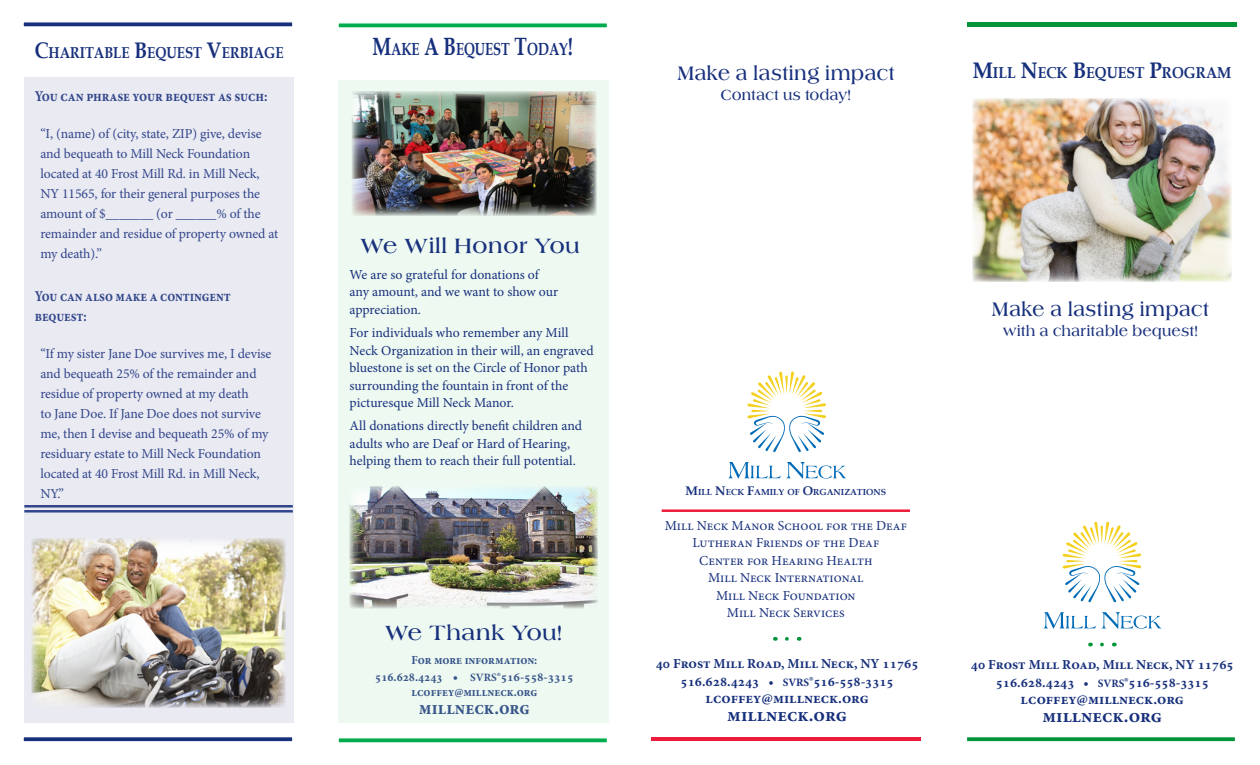
<style>
.page{position:relative;width:1260px;height:765px;background:#fff}
.page>*{position:absolute;margin:0;border:0;box-sizing:border-box;transform-origin:0 0}
.t1{font:700 21.25px "Almeria";letter-spacing:-.005em;color:#17307c}
.t2{font:700 20px "Almeria";color:#17307c;scale:.9 1}
.t3{font:700 18.75px "Minion Pro";color:#17307c}
.t4{font:700 condensed 18.75px "Minion Pro";color:#17307c}
.t5{font:700 17.5px "Book Antiqua";color:#17307c;scale:.75 1}
.t6{font:700 15.75px "Book Antiqua";color:#17307c;scale:.85 1}
.t7{font:700 15.75px "Book Antiqua";color:#17307c;scale:.9 1}
.t8{font:700 15px "Minion Pro";letter-spacing:-.005em;color:#17307c}
.t9{font:700 15px "Almeria";color:#17307c;scale:.9 1}
.t10{font:700 15px/20px "Minion Pro";letter-spacing:-.005em;color:#17307c;scale:.86 1}
.t11{font:700 15px "Minion Pro";letter-spacing:-.005em;color:#17307c;scale:.88 1}
.t12{font:13.75px/20px "Minion Pro";letter-spacing:-.005em;color:#17307c}
.t13{font:700 13.75px/17.5px "Minion Pro";color:#17307c;text-align:center}
.t14{font:700 condensed 12.5px/17.5px "Minion Pro";color:#17307c;text-align:center}
.t15{font:700 8.75px "Book Antiqua";color:#17307c}
.s1{font-size:22.5px}
.s2{font-size:25px}
.s3{font-weight:400;font-stretch:normal;font-size:13.75px}
.s4{font-stretch:normal;font-size:11.25px}
.s5{font-stretch:normal}
.s6{font-size:12.5px}
.s7{font-weight:400}
.s8{font-size:11.25px}
</style>
<div class="page">
<div style="left:338px;top:737px;width:270px;height:7px;background:#00ab4d;border:1px solid #fff"></div>
<div style="left:338px;top:22px;width:270px;height:7px;background:#00ab4d;border:1px solid #fff"></div>
<div style="left:24px;top:77px;width:270px;height:646px;background:#e9eaf2"></div>
<div style="left:338px;top:80px;width:271px;height:643px;background:#eef9f1"></div>
<hr style="left:652px;top:737px;width:269px;height:4px;background:#ed1a3b">
<hr style="left:662px;top:509px;width:248px;height:3px;background:#ed1a3b">
<svg style="left:747px;top:372px;width:79px;height:80px"></svg>
<svg style="left:728px;top:462px;width:118px;height:17px"></svg>
<svg style="left:967px;top:737px;width:268px;height:5px"></svg>
<svg style="left:23px;top:737px;width:270px;height:5px"></svg>
<div style="left:22px;top:21px;width:271px;height:7px;background:#17307c;border:1px solid #fff"></div>
<div style="left:967px;top:22px;width:269px;height:5px;background:#009439"></div>
<img style="left:350px;top:486px;width:248px;height:122px">
<img style="left:973px;top:99px;width:259px;height:183px">
<svg style="left:1062px;top:522px;width:79px;height:80px"></svg>
<svg style="left:1044px;top:612px;width:117px;height:17px"></svg>
<img style="left:32px;top:539px;width:254px;height:169px">
<img style="left:352px;top:91px;width:244px;height:125px">
<p class="t6" style="left:35px;top:41px;width:294px"><span class="s1">C</span>HARITABLE <span class="s1">B</span>EQUEST <span class="s1">V</span>ERBIAGE</p>
<p class="t11" style="left:35px;top:86px;width:266px">You can phrase your bequest as such:</p>
<p class="t12" style="left:40px;top:124px;width:239px">“I, (name) of (city, state, ZIP) give, devise and bequeath to Mill Neck Foundation located at 40 Frost Mill Rd. in Mill Neck, NY 11565, for their general purposes the amount of $_______ (or ______% of the remainder and residue of property owned at my death).”</p>
<p class="t10" style="left:35px;top:286px;width:229px">You can also make a contingent bequest:</p>
<p class="t12" style="left:40px;top:343px;width:233px">“If my sister Jane Doe survives me, I devise and bequeath 25% of the remainder and residue of property owned at my death<br>to Jane Doe. If Jane Doe does not survive me, then I devise and bequeath 25% of my residuary estate to Mill Neck Foundation located at 40 Frost Mill Rd. in Mill Neck, NY.”</p>
<p class="t5" style="left:372px;top:37px;width:269px"><span class="s2">M</span>AKE <span class="s2">A B</span>EQUEST <span class="s2">T</span>ODAY<span class="s2">!</span></p>
<h1 class="t1" style="left:360px;top:233px;width:221px">We Will Honor You</h1>
<p class="t12" style="left:350px;top:266px;width:210px;line-height:17.5px">We are so grateful for donations of any amount, and we want to show our appreciation.</p>
<p class="t12" style="left:350px;top:324px;width:245px;line-height:17.5px">For individuals who remember any Mill Neck Organization in their will, an engraved bluestone is set on the Circle of Honor path surrounding the fountain in front of the picturesque Mill Neck Manor.</p>
<p class="t12" style="left:350px;top:417px;width:234px;line-height:17.5px">All donations directly benefit children and adults who are Deaf or Hard of Hearing, helping them to reach their full potential.</p>
<h1 class="t1" style="left:385px;top:620px;width:179px">We Thank You!</h1>
<p class="t14" style="left:375px;top:651px;width:200px">For more information:<br>516.628.4243 <span class="s3">•</span> <span class="s4">SVRS</span><span class="s5">®516-558-3315</span></p>
<p class="t14" style="left:411px;top:684px;width:127px">lcoffey@millneck.org</p>
<h3 class="t4" style="left:419px;top:695px;width:112px">millneck.org</h3>
<h2 class="t2" style="left:677px;top:61px;width:244px">Make a lasting impact</h2>
<p class="t9" style="left:721px;top:86px;width:146px">Contact us today!</p>
<p class="t7" style="left:973px;top:61px;width:288px"><span class="s1">M</span>ILL <span class="s1">N</span>ECK <span class="s1">B</span>EQUEST <span class="s1">P</span>ROGRAM</p>
<h2 class="t2" style="left:991px;top:298px;width:244px">Make a lasting impact</h2>
<p class="t9" style="left:1003px;top:322px;width:218px">with a charitable bequest!</p>
<p class="t15" style="left:686px;top:486px;width:202px"><span class="s6">M</span>ILL <span class="s6">N</span>ECK <span class="s6">F</span>AMILY OF <span class="s6">O</span>RGANIZATIONS</p>
<p class="t12" style="left:665px;top:517px;width:244px;line-height:17.5px;text-align:center">Mill Neck Manor School for the Deaf<br>Lutheran Friends of the Deaf<br>Center for Hearing Health<br>Mill Neck International<br>Mill Neck Foundation<br>Mill Neck Services</p>
<p class="t13" style="left:656px;top:655px;width:264px">40 Frost Mill Road, Mill Neck, NY 11765<br>516.628.4243 <span class="s7">•</span> <span class="s8">SVRS</span>®516-558-3315</p>
<p class="t8" style="left:706px;top:688px;width:165px">lcoffey@millneck.org</p>
<h3 class="t3" style="left:727px;top:702px;width:121px">millneck.org</h3>
<p class="t13" style="left:971px;top:656px;width:264px">40 Frost Mill Road, Mill Neck, NY 11765<br>516.628.4243 <span class="s7">•</span> <span class="s8">SVRS</span>®516-558-3315</p>
<p class="t8" style="left:1021px;top:689px;width:165px">lcoffey@millneck.org</p>
<h3 class="t3" style="left:1042px;top:702px;width:121px">millneck.org</h3>
</div>
